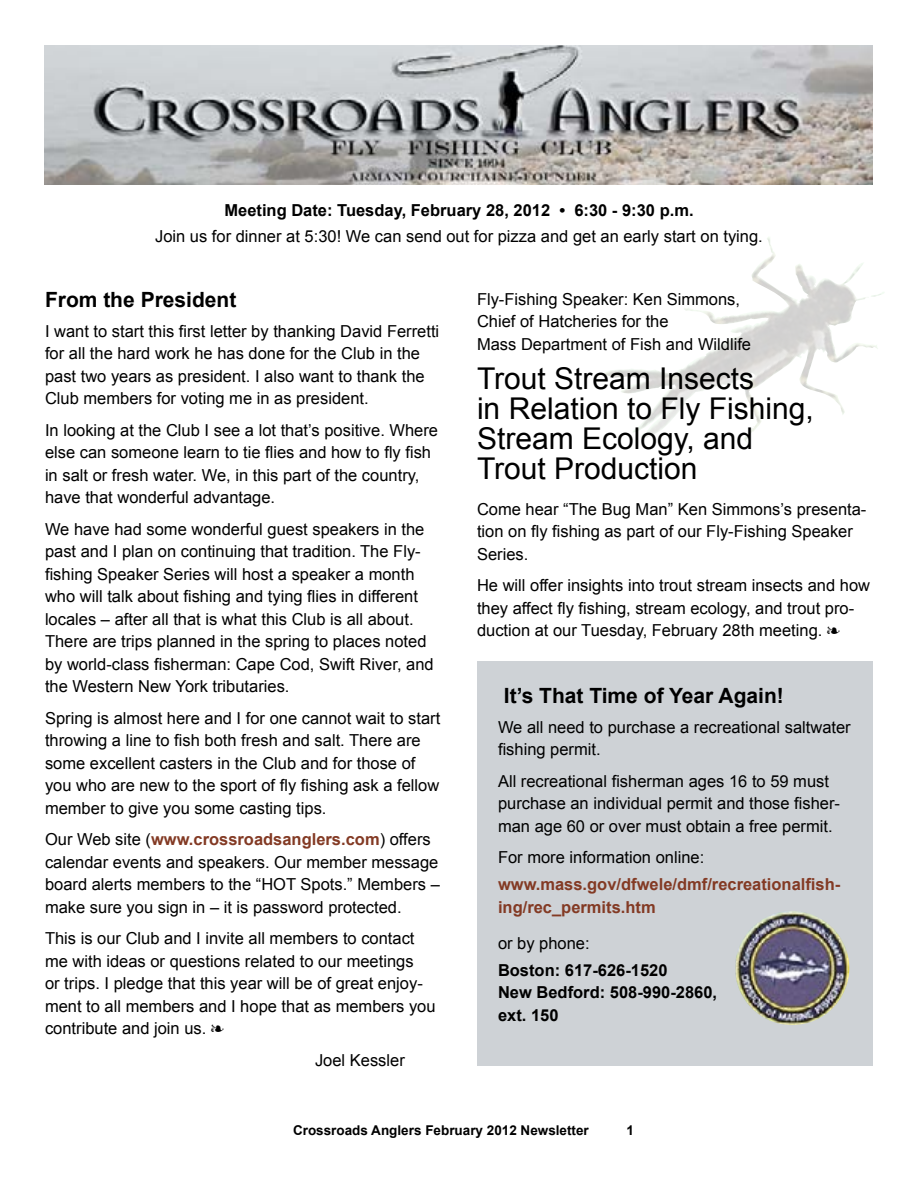
<style>
.page{position:relative;width:918px;height:1188px;background:#fff}
.page>*{position:absolute;margin:0;border:0;box-sizing:border-box;transform-origin:0 0}
.Head_A{font:30px/30px "Arial";color:#000}
.Head_B{font:700 21px "Arial";color:#000}
.Presidents_Letter{font:700 21px "Arial";color:#000}
.Presidents_Letter-2{font:16.5px/22.5px "Arial";color:#000}
.Text_A{font:16.5px/22.5px "Arial";color:#000}
.Text_A-2{font:700 16.5px/22.5px "Arial";color:#000}
.Text_A-3{font:700 16.5px/22.5px "Arial";color:#833a24}
.Text_A-4{font:700 13.5px "Arial";color:#000}
.s1{font-weight:700;color:#833a24}
</style>
<div class="page">
<img style="left:605px;top:239px;width:240px;height:204px">
<img style="left:44px;top:45px;width:829px;height:139px">
<div style="left:477px;top:661px;width:396px;height:405px;background:#ced2d6"></div>
<img style="left:735px;top:911px;width:114px;height:114px;border-radius:57px">
<p class="Text_A-2" style="left:224px;top:200px;width:471px">Meeting Date: Tuesday, February 28, 2012 • 6:30 - 9:30 p.m.</p>
<p class="Text_A" style="left:155px;top:225px;width:609px">Join us for dinner at 5:30! We can send out for pizza and get an early start on tying.</p>
<p class="Presidents_Letter" style="left:45px;top:286px;width:193px">From the President</p>
<p class="Presidents_Letter-2" style="left:45px;top:320px;width:396px">I want to start this first letter by thanking David Ferretti for all the hard work he has done for the Club in the past two years as president. I also want to thank the Club members for voting me in as president.</p>
<p class="Presidents_Letter-2" style="left:45px;top:419px;width:395px">In looking at the Club I see a lot that’s positive. Where else can someone learn to tie flies and how to fly fish in salt or fresh water. We, in this part of the country, have that wonderful advantage.</p>
<p class="Presidents_Letter-2" style="left:45px;top:518px;width:390px">We have had some wonderful guest speakers in the past and I plan on continuing that tradition. The Fly&shy;fishing Speaker Series will host a speaker a month who will talk about fishing and tying flies in different locales – after all that is what this Club is all about.<br>There are trips planned in the spring to places noted by world-class fisherman: Cape Cod, Swift River, and the Western New York tributaries.</p>
<p class="Presidents_Letter-2" style="left:45px;top:707px;width:397px">Spring is almost here and I for one cannot wait to start throwing a line to fish both fresh and salt. There are some excellent casters in the Club and for those of you who are new to the sport of fly fishing ask a fellow member to give you some casting tips.</p>
<p class="Presidents_Letter-2" style="left:45px;top:829px;width:396px">Our Web site (<span class="s1">www.crossroadsanglers.com</span>) offers calendar events and speakers. Our member message board alerts members to the “HOT Spots.” Members – make sure you sign in – it is password protected.</p>
<p class="Presidents_Letter-2" style="left:45px;top:928px;width:392px">This is our Club and I invite all members to contact me with ideas or questions related to our meetings<br>or trips. I pledge that this year will be of great enjoy&shy;ment to all members and I hope that as members you contribute and join us. ❧</p>
<p class="Presidents_Letter-2" style="left:315px;top:1049px;width:91px">Joel Kessler</p>
<p class="Text_A" style="left:477px;top:288px;width:276px">Fly-Fishing Speaker: Ken Simmons,<br>Chief of Hatcheries for the<br>Mass Department of Fish and Wildlife</p>
<p class="Head_A" style="left:477px;top:364px;width:338px">Trout Stream Insects<br>in Relation to Fly Fishing,<br>Stream Ecology, and<br>Trout Production</p>
<p class="Text_A" style="left:477px;top:498px;width:391px">Come hear “The Bug Man” Ken Simmons’s presenta&shy;tion on fly fishing as part of our Fly-Fishing Speaker<br>Series.</p>
<p class="Text_A" style="left:477px;top:574px;width:395px">He will offer insights into trout stream insects and how they affect fly fishing, stream ecology, and trout pro&shy;duction at our Tuesday, February 28th meeting. ❧</p>
<p class="Head_B" style="left:504px;top:682px;width:282px">It’s That Time of Year Again!</p>
<p class="Text_A" style="left:498px;top:716px;width:354px">We all need to purchase a recreational saltwater fishing permit.</p>
<p class="Text_A" style="left:498px;top:770px;width:344px">All recreational fisherman ages 16 to 59 must purchase an individual permit and those fisher&shy;man age 60 or over must obtain a free permit.</p>
<p class="Text_A" style="left:498px;top:846px;width:208px">For more information online:</p>
<p class="Text_A-3" style="left:498px;top:874px;width:344px">www.mass.gov/dfwele/dmf/recreationalfish&shy;ing/rec_permits.htm</p>
<p class="Text_A" style="left:498px;top:932px;width:93px">or by phone:</p>
<p class="Text_A-2" style="left:498px;top:959px;width:221px">Boston: 617-626-1520<br>New Bedford: 508-990-2860, ext. 150</p>
<p class="Text_A-4" style="left:293px;top:1121px;width:297px">Crossroads Anglers February 2012 Newsletter</p>
<p class="Text_A-4" style="left:626px;top:1121px;width:9px">1</p>
</div>
